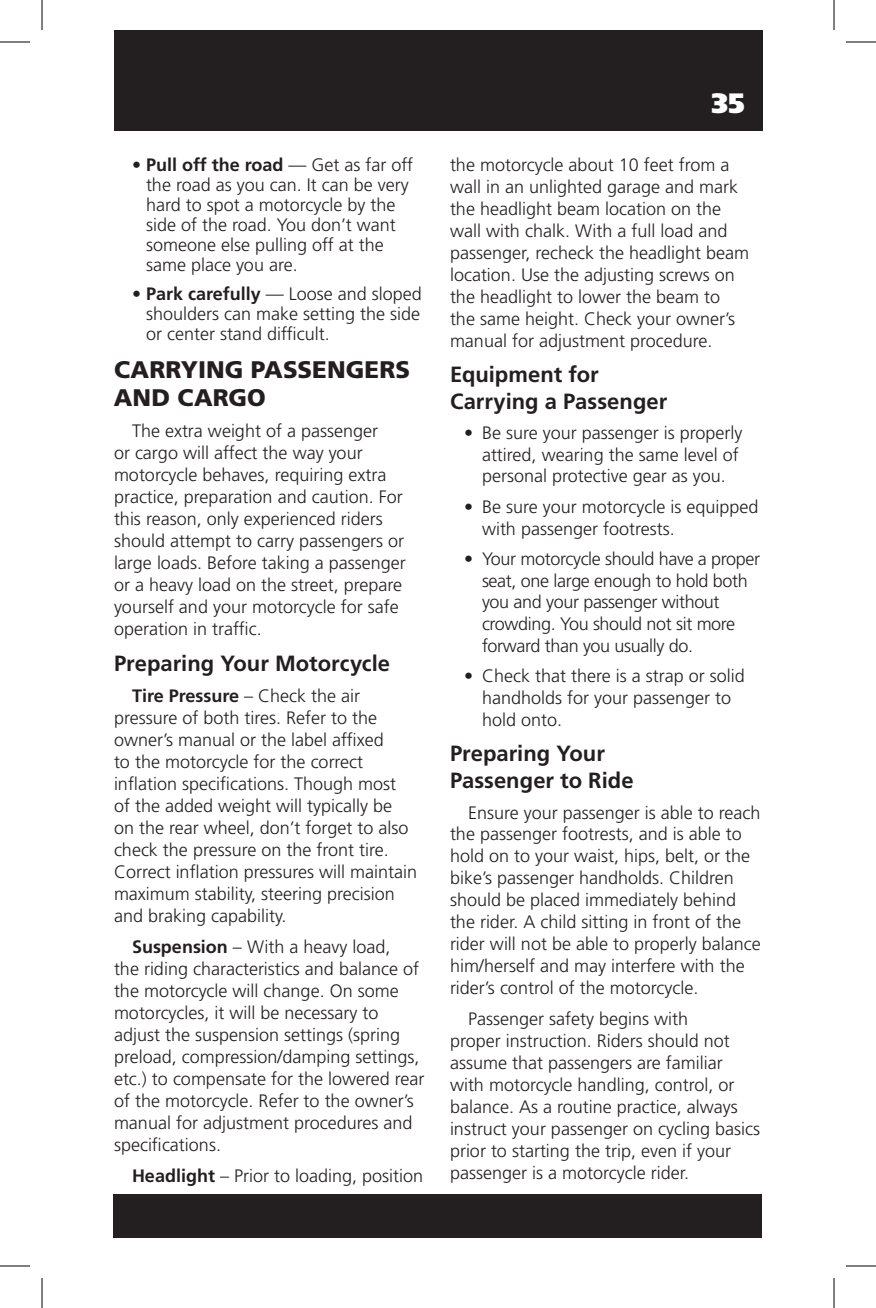
<style>
.page{position:relative;width:876px;height:1308px;background:#fff}
.page>*{position:absolute;margin:0;border:0;box-sizing:border-box;transform-origin:0 0}
.t1{font:900 28px "Frutiger LT Std";color:#fff}
.t2{font:900 24px "Frutiger LT Std";color:#231f20}
.t3{font:700 22px/26.4px "Frutiger LT Std";color:#231f20}
.t4{font:300 18px/22px "Frutiger LT Std";color:#231f20}
.t5{font:300 18px/21.6px "Frutiger LT Std";letter-spacing:-.02em;color:#231f20}
.s1{font-weight:700}
</style>
<div class="page">
<div style="left:113px;top:1194px;width:649px;height:43px;background:#231f20"></div>
<div style="left:114px;top:30px;width:649px;height:101px;background:#231f20"></div>
<hr style="left:0;top:42px;width:30px;height:1px;background:#000">
<hr style="left:846px;top:42px;width:30px;height:1px;background:#000">
<hr style="left:0;top:1266px;width:30px;height:1px;background:#000">
<hr style="left:846px;top:1266px;width:30px;height:1px;background:#000">
<hr style="left:42px;top:0;width:1px;height:30px;background:#000">
<hr style="left:42px;top:1278px;width:1px;height:30px;background:#000">
<hr style="left:834px;top:0;width:1px;height:30px;background:#000">
<hr style="left:834px;top:1278px;width:1px;height:30px;background:#000">
<p class="t4" style="left:146px;top:155px;width:269px;line-height:20px;text-indent:-14px"><span class="s1">• Pull off the road</span> — Get as far off the road as you can. It can be very hard to spot a motorcycle by the side of the road. You don’t want someone else pulling off at the same place you are.</p>
<p class="t4" style="left:146px;top:284px;width:277px;line-height:20px;text-align:justify;text-indent:-14px"><span class="s1">• Park carefully</span> — Loose and sloped shoulders can make setting the side or center stand difficult.</p>
<h2 class="t2" style="left:114px;top:355px;width:35px">CARR</h2>
<h2 class="t2" style="left:181px;top:355px;width:182px">YING PASSENGER</h2>
<h2 class="t2" style="left:395px;top:355px;width:16px">S</h2>
<h2 class="t2" style="left:114px;top:383px;width:99px">AND CARG</h2>
<h2 class="t2" style="left:247px;top:383px;width:20px">O</h2>
<p class="t4" style="left:114px;top:420px;width:293px;text-indent:18px">The extra weight of a passenger<br>or cargo will affect the way your motorcycle behaves, requiring extra practice, preparation and caution. For this reason, only experienced riders should attempt to carry passengers or large loads. Before taking a passenger or a heavy load on the street, prepare yourself and your motorcycle for safe operation in traffic.</p>
<p class="t3" style="left:114px;top:650px;width:278px">Preparing Your Motorcycle</p>
<p class="t4" style="left:114px;top:685px;width:305px;text-indent:18px"><span class="s1">Tire Pressure</span> – Check the air pressure of both tires. Refer to the owner’s manual or the label affixed<br>to the motorcycle for the correct inflation specifications. Though most<br>of the added weight will typically be<br>on the rear wheel, don’t forget to also check the pressure on the front tire.<br>Correct inflation pressures will maintain maximum stability, steering precision and braking capability.</p>
<p class="t4" style="left:114px;top:936px;width:312px;text-indent:18px"><span class="s1">Suspension</span> – With a heavy load,<br>the riding characteristics and balance of the motorcycle will change. On some motorcycles, it will be necessary to adjust the suspension settings (spring preload, compression/damping settings, etc.) to compensate for the lowered rear of the motorcycle. Refer to the owner’s manual for adjustment procedures and specifications.</p>
<p class="t4" style="left:132px;top:1165px;width:293px"><span class="s1">Headlight</span> – Prior to loading, position</p>
<h1 class="t1" style="left:712px;top:86px;width:35px">35</h1>
<p class="t4" style="left:450px;top:154px;width:301px">the motorcycle about 10 feet from a wall in an unlighted garage and mark the headlight beam location on the wall with chalk. With a full load and passenger, recheck the headlight beam location. Use the adjusting screws on the headlight to lower the beam to the same height. Check your owner’s manual for adjustment procedure.</p>
<p class="t3" style="left:450px;top:361px;width:219px">Equipment for<br>Carrying a Passenger</p>
<p class="t4" style="left:482px;top:422px;width:262px;text-indent:-18px">• Be sure your passenger is properly attired, wearing the same level of personal protective gear as you.</p>
<p class="t4" style="left:482px;top:496px;width:278px;text-indent:-18px">• Be sure your motorcycle is equipped with passenger footrests.</p>
<p class="t5" style="left:482px;top:548px;width:280px;text-indent:-18px">• Your motorcycle should have a proper seat, one large enough to hold both you and your passenger without crowding. You should not sit more forward than you usually do.</p>
<p class="t4" style="left:482px;top:665px;width:264px;text-indent:-18px">• Check that there is a strap or solid handholds for your passenger to hold onto.</p>
<p class="t3" style="left:450px;top:740px;width:185px">Preparing Your<br>Passenger to Ride</p>
<p class="t4" style="left:450px;top:802px;width:312px;text-indent:18px">Ensure your passenger is able to reach the passenger footrests, and is able to hold on to your waist, hips, belt, or the bike’s passenger handholds. Children should be placed immediately behind the rider. A child sitting in front of the rider will not be able to properly balance him/herself and may interfere with the rider’s control of the motorcycle.</p>
<p class="t4" style="left:450px;top:1009px;width:312px;text-indent:18px">Passenger safety begins with<br>proper instruction. Riders should not assume that passengers are familiar with motorcycle handling, control, or balance. As a routine practice, always instruct your passenger on cycling basics prior to starting the trip, even if your passenger is a motorcycle rider.</p>
</div>
